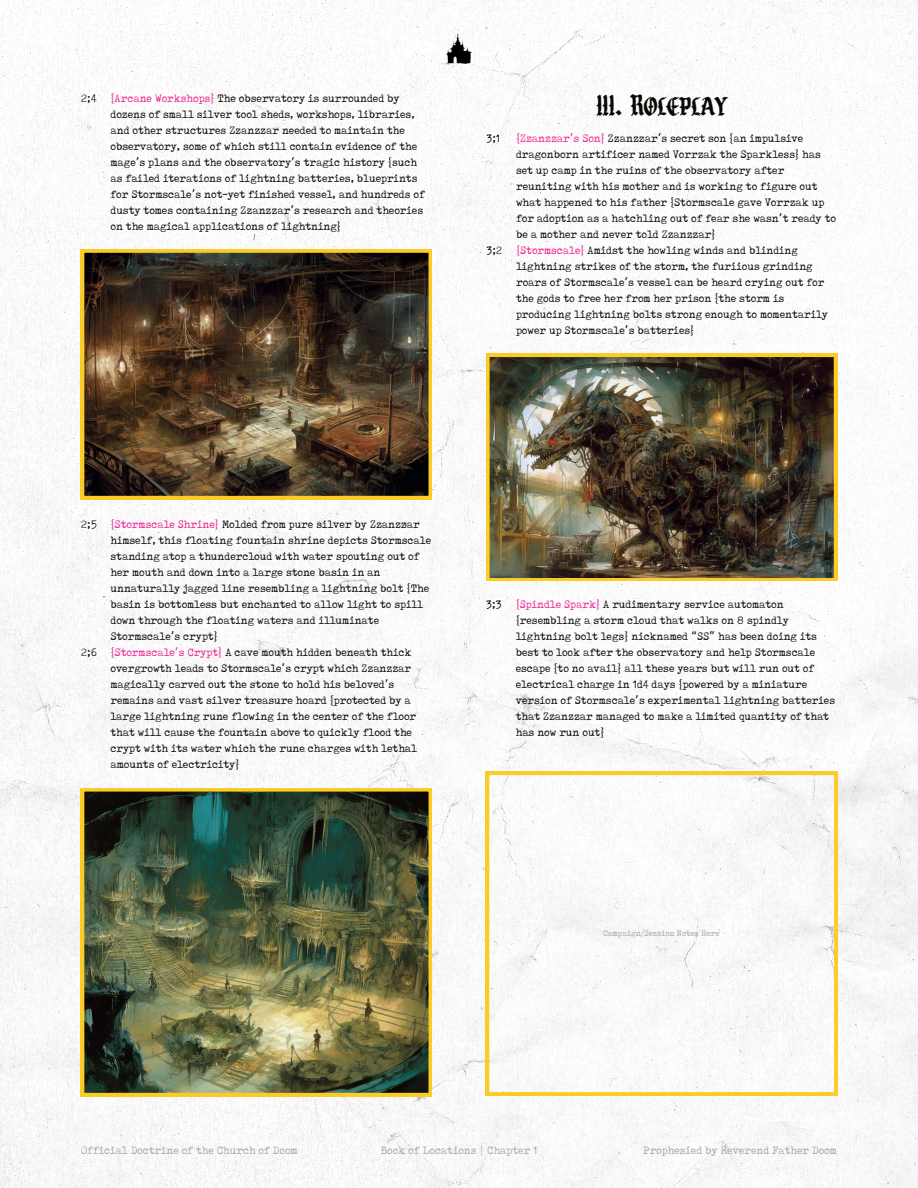
<style>
.page{position:relative;width:918px;height:1188px;background:#fff}
.page>*{position:absolute;margin:0;border:0;box-sizing:border-box;transform-origin:0 0}
.t1{font:27px "Cristone";color:#080704}
.t2{font:12px/16px "Tox Typewriter";color:#080704}
.t3{font:12px "Tox Typewriter";color:#a8a6a5}
.t4{font:9px "Tox Typewriter";color:#a8a6a5}
.s1{color:#ed1e91}
.s2{font-family:"Noto Sans Gurmukhi"}
.s3{font-family:"Noto Sans Gurmukhi";color:#ed1e91}
</style>
<div class="page">
<img style="left:0;top:0;width:918px;height:1188px">
<img style="left:447px;top:34px;width:25px;height:29px">
<svg style="left:81px;top:249px;width:351px;height:250px;background:#513f27"></svg>
<img style="left:81px;top:788px;width:351px;height:308px">
<img style="left:486px;top:354px;width:351px;height:227px">
<svg style="left:486px;top:772px;width:351px;height:323px"></svg>
<p class="t2" style="left:81px;top:90px;width:17px">2;4</p>
<p class="t2" style="left:111px;top:90px;width:316px"><span class="s1">{Arcane Workshops}</span> The observatory is surrounded by dozens of small silver tool sheds, workshops, libraries, and other structures Zzanzzar needed to maintain the observatory, some of which still contain evidence of the mage<span class="s2">’</span>s plans and the observatory<span class="s2">’</span>s tragic history {such as failed iterations of lightning batteries, blueprints for Stormscale<span class="s2">’</span>s not-yet finished vessel, and hundreds of dusty tomes containing Zzanzzar<span class="s2">’</span>s research and theories on the magical applications of lightning}</p>
<p class="t2" style="left:487px;top:130px;width:15px">3;1</p>
<p class="t2" style="left:487px;top:242px;width:17px">3;2</p>
<h1 class="t1" style="left:596px;top:93px;width:133px">III. Roleplay</h1>
<p class="t2" style="left:516px;top:130px;width:322px"><span class="s1">{Zzanzzar</span><span class="s3">’</span><span class="s1">s Son}</span> Zzanzzar<span class="s2">’</span>s secret son {an impulsive dragonborn artificer named Vorrzak the Sparkless} has set up camp in the ruins of the observatory after reuniting with his mother and is working to figure out what happened to his father {Stormscale gave Vorrzak up for adoption as a hatchling out of fear she wasn<span class="s2">’</span>t ready to be a mother and never told Zzanzzar}<br><span class="s1">{Stormscale}</span> Amidst the howling winds and blinding lightning strikes of the storm, the furiious grinding roars of Stormscale<span class="s2">’</span>s vessel can be heard crying out for the gods to free her from her prison {the storm is producing lightning bolts strong enough to momentarily power up Stormscale<span class="s2">’</span>s batteries}</p>
<p class="t2" style="left:81px;top:516px;width:17px">2;5</p>
<p class="t2" style="left:81px;top:644px;width:18px">2;6</p>
<p class="t2" style="left:111px;top:516px;width:322px"><span class="s1">{Stormscale Shrine}</span> Molded from pure silver by Zzanzzar himself, this floating fountain shrine depicts Stormscale standing atop a thundercloud with water spouting out of her mouth and down into a large stone basin in an unnaturally jagged line resembling a lightning bolt {The basin is bottomless but enchanted to allow light to spill down through the floating waters and illuminate Stormscale<span class="s2">’</span>s crypt}<br><span class="s1">{Stormscale</span><span class="s3">’</span><span class="s1">s Crypt}</span> A cave mouth hidden beneath thick overgrowth leads to Stormscale<span class="s2">’</span>s crypt which Zzanzzar magically carved out the stone to hold his beloved<span class="s2">’</span>s remains and vast silver treasure hoard {protected by a large lightning rune flowing in the center of the floor that will cause the fountain above to quickly flood the crypt with its water which the rune charges with lethal amounts of electricity}</p>
<p class="t2" style="left:486px;top:596px;width:17px">3;3</p>
<p class="t2" style="left:516px;top:596px;width:321px"><span class="s1">{Spindle Spark}</span> A rudimentary service automaton {resembling a storm cloud that walks on 8 spindly lightning bolt legs} nicknamed <span class="s2">“</span>SS<span class="s2">”</span> has been doing its best to look after the observatory and help Stormscale escape {to no avail} al l these years but will run out of electrical charge in 1d4 days {powered by a miniature version of Stormscale<span class="s2">’</span>s experimental lightning batteries that Zzanzzar managed to make a limited quantity of that has now run out}</p>
<p class="t4" style="left:603px;top:928px;width:118px">Campaign/Session Notes Here</p>
<p class="t3" style="left:81px;top:1144px;width:218px">Official Doctrine of the Church of Doom</p>
<p class="t3" style="left:380px;top:1144px;width:159px">Book of Locations | Chapter 1</p>
<p class="t3" style="left:643px;top:1144px;width:195px">Prophesied by Reverend Father Doom</p>
</div>
